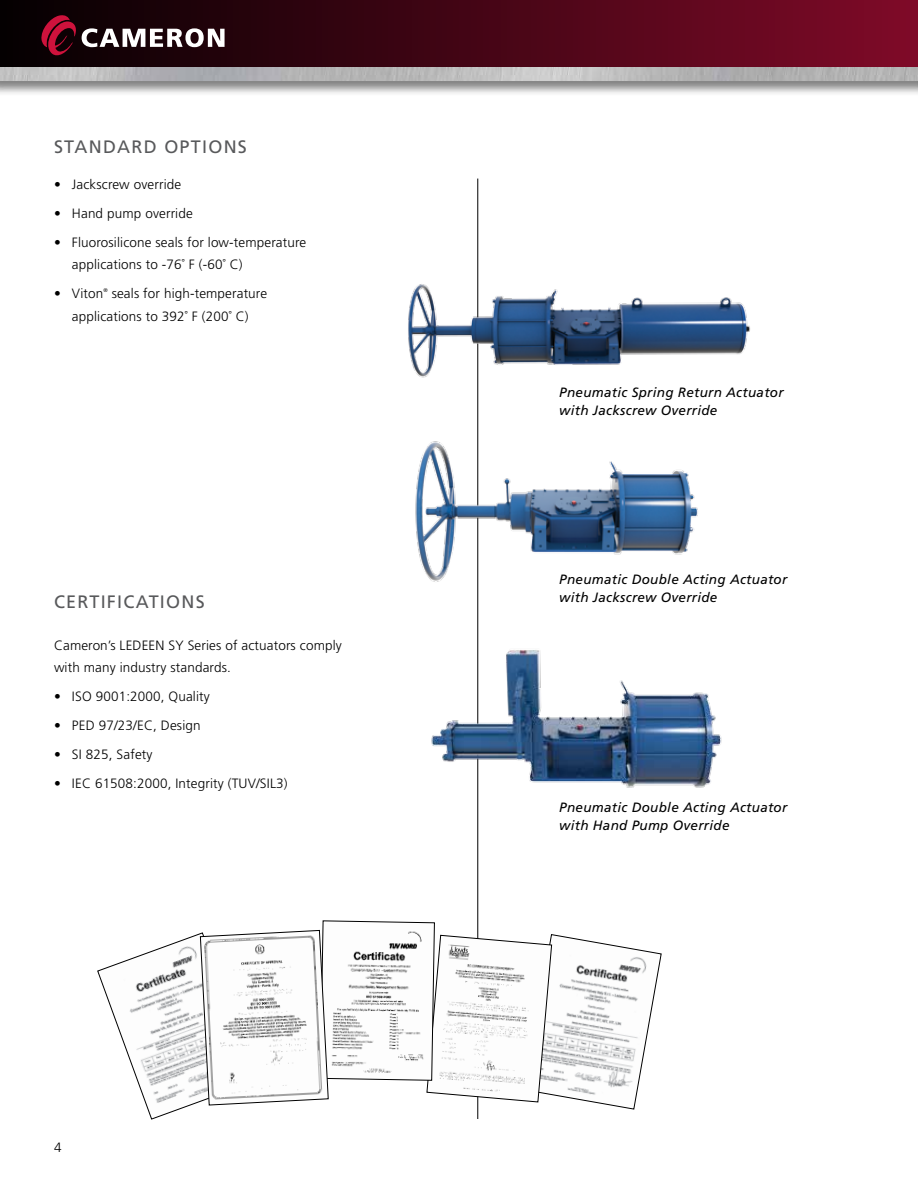
<style>
.page{position:relative;width:918px;height:1188px;background:#fff}
.page>*{position:absolute;margin:0;border:0;box-sizing:border-box;transform-origin:0 0}
.t1{font:18px "Frutiger LT Std";letter-spacing:.07em;color:#58595b}
.t2{font:300 13.5px/22.5px "Frutiger LT Std";letter-spacing:.01em;color:#000}
.t3{font:italic 13.5px/18px "Frutiger LT Std";letter-spacing:.02em;color:#000}
.t4{font:300 5.4px "Frutiger LT Std";color:#000}
</style>
<div class="page">
<div style="left:0;top:0;width:918px;height:68px;background:linear-gradient(to right,#040001,#800a28)"></div>
<div style="left:0;top:66px;width:918px;height:30px;background:#000;opacity:.5"></div>
<img style="left:0;top:68px;width:917px;height:13px">
<hr style="left:917px;top:66px;width:1px;height:30px;background:#000;opacity:.5">
<svg style="left:917px;top:68px;width:1px;height:13px"></svg>
<svg style="left:40px;top:14px;width:185px;height:44px;background:#4d2f36"></svg>
<hr style="left:477px;top:179px;width:1px;height:940px;background:#000">
<svg style="left:97px;top:920px;width:565px;height:200px"></svg>
<img style="left:408px;top:231px;width:342px;height:190px">
<img style="left:415px;top:421px;width:283px;height:196px">
<img style="left:431px;top:640px;width:291px;height:162px">
<h1 class="t1" style="left:54px;top:136px;width:194px">STANDARD OPTIONS</h1>
<p class="t2" style="left:54px;top:173px;width:129px">• Jackscrew override</p>
<p class="t2" style="left:54px;top:202px;width:140px">• Hand pump override</p>
<p class="t2" style="left:72px;top:231px;width:236px;text-indent:-18px">• Fluorosilicone seals for low-temperature applications to -76˚ F (-60˚ C)</p>
<p class="t2" style="left:54px;top:282px;width:51px">• Viton</p>
<p class="t4" style="left:104px;top:287px;width:6px">®</p>
<p class="t2" style="left:72px;top:282px;width:197px;text-indent:40px">seals for high-temperature applications to 392˚ F (200˚ C)</p>
<h1 class="t1" style="left:54px;top:591px;width:152px">CERTIFICATIONS</h1>
<p class="t2" style="left:54px;top:634px;width:289px">Cameron’s LEDEEN SY Series of actuators comply with many industry standards.</p>
<p class="t2" style="left:54px;top:686px;width:157px">• ISO 9001:2000, Quality</p>
<p class="t2" style="left:54px;top:715px;width:148px">• PED 97/23/EC, Design</p>
<p class="t2" style="left:54px;top:744px;width:100px">• SI 825, Safety</p>
<p class="t2" style="left:54px;top:773px;width:235px">• IEC 61508:2000, Integrity (TUV/SIL3)</p>
<p class="t2" style="left:54px;top:1137px;width:9px">4</p>
<p class="t3" style="left:559px;top:383px;width:226px">Pneumatic Spring Return Actuator with Jackscrew Override</p>
<p class="t3" style="left:559px;top:571px;width:230px">Pneumatic Double Acting Actuator with Jackscrew Override</p>
<p class="t3" style="left:559px;top:799px;width:230px">Pneumatic Double Acting Actuator with Hand Pump Override</p>
</div>
